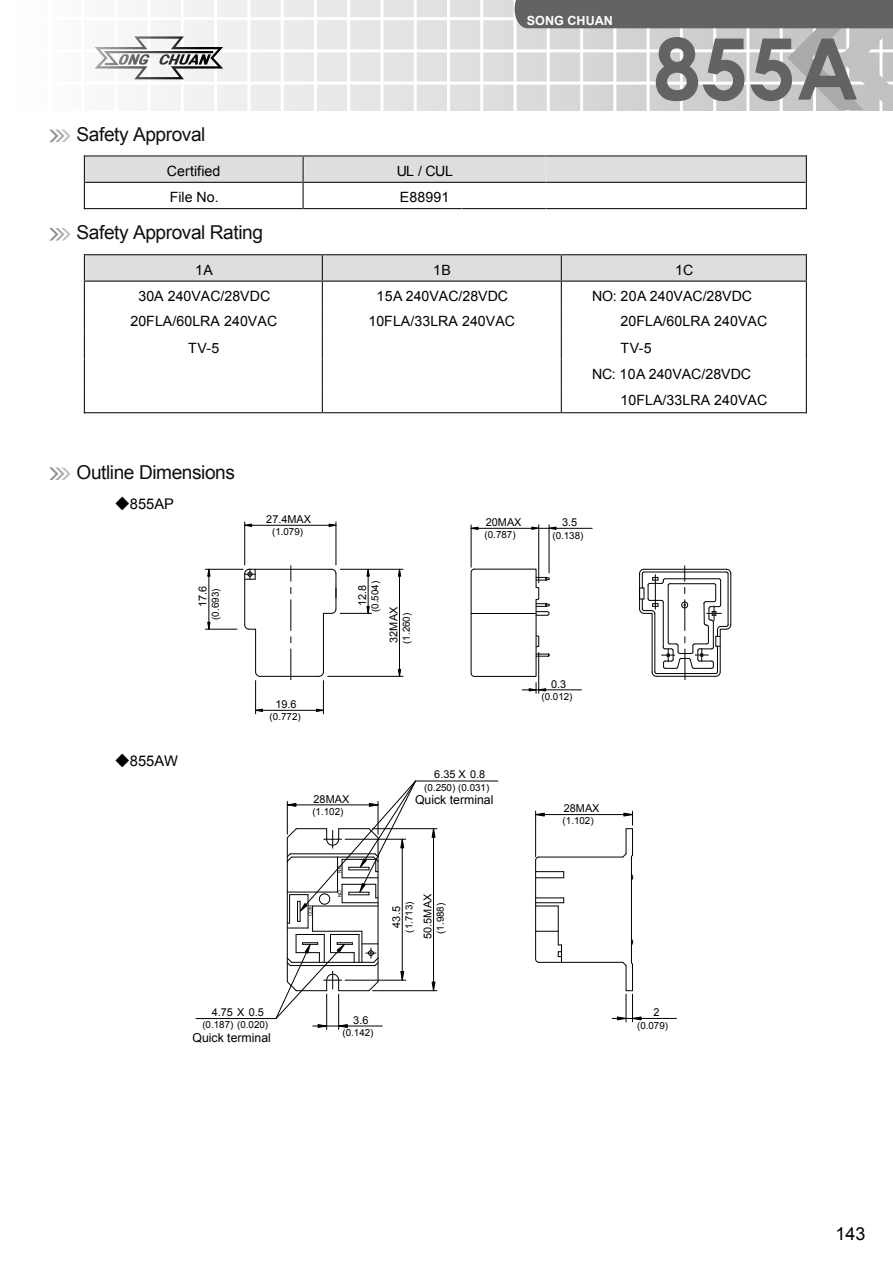
<style>
.page{position:relative;width:893px;height:1263px;background:#fff}
.page>*{position:absolute;margin:0;border:0;box-sizing:border-box;transform-origin:0 0}
.t1{font:700 85.05px "Century Gothic";color:#636363}
.t2{font:19.2px "Arial";letter-spacing:-.025em;color:#101010}
.t3{font:18px "Arial";color:#000}
.t4{font:14.7px "Arial";color:#000}
.t5{font:14.25px "Arial";letter-spacing:.005em;color:#000}
.t6{font:700 12.6px "Arial";color:#fff}
.t7{font:12.3px "Arial";color:#000}
.t8{font:10.95px "Arial";color:#000}
.t9{font:9.75px "Arial";color:#000}
.t10{font:4.8px "Arial";color:#000}
.s1{font-family:"Inn Ming";font-weight:500}
</style>
<div class="page">
<svg style="left:94px;top:0;width:420px;height:110px"></svg>
<hr style="left:13px;top:17px;width:880px;height:3px;background:#fff">
<hr style="left:13px;top:49px;width:880px;height:3px;background:#fff">
<hr style="left:13px;top:82px;width:880px;height:3px;background:#fff">
<hr style="left:480px;top:0;width:3px;height:111px;background:#fff">
<hr style="left:447px;top:0;width:3px;height:111px;background:#fff">
<hr style="left:414px;top:0;width:3px;height:111px;background:#fff">
<hr style="left:380px;top:0;width:3px;height:111px;background:#fff">
<hr style="left:347px;top:0;width:3px;height:111px;background:#fff">
<hr style="left:314px;top:0;width:3px;height:111px;background:#fff">
<hr style="left:281px;top:0;width:3px;height:111px;background:#fff">
<hr style="left:247px;top:0;width:3px;height:111px;background:#fff">
<hr style="left:214px;top:0;width:3px;height:111px;background:#fff">
<hr style="left:181px;top:0;width:3px;height:111px;background:#fff">
<hr style="left:148px;top:0;width:3px;height:111px;background:#fff">
<hr style="left:114px;top:0;width:3px;height:111px;background:#fff">
<svg style="left:95px;top:36px;width:128px;height:43px"></svg>
<svg style="left:515px;top:0;width:378px;height:110px;background:#b6b6b6"></svg>
<svg style="left:49px;top:130px;width:22px;height:12px"></svg>
<svg style="left:49px;top:228px;width:22px;height:13px"></svg>
<svg style="left:49px;top:467px;width:22px;height:13px"></svg>
<svg style="left:84px;top:155px;width:723px;height:54px"></svg>
<svg style="left:84px;top:254px;width:723px;height:159px"></svg>
<svg style="left:639px;top:566px;width:92px;height:114px"></svg>
<hr style="left:249px;top:569px;width:83px;height:1px;background:#000">
<hr style="left:260px;top:676px;width:59px;height:1px;background:#000">
<hr style="left:255px;top:630px;width:1px;height:42px;background:#000">
<hr style="left:244px;top:574px;width:1px;height:51px;background:#000">
<svg style="left:244px;top:569px;width:12px;height:11px"></svg>
<svg style="left:244px;top:624px;width:12px;height:6px"></svg>
<svg style="left:255px;top:671px;width:5px;height:6px"></svg>
<hr style="left:323px;top:614px;width:1px;height:58px;background:#000">
<svg style="left:291px;top:566px;width:1px;height:114px"></svg>
<hr style="left:336px;top:574px;width:1px;height:35px;background:#000">
<svg style="left:323px;top:608px;width:13px;height:6px"></svg>
<svg style="left:319px;top:671px;width:5px;height:6px"></svg>
<hr style="left:336px;top:522px;width:1px;height:43px;background:#000">
<hr style="left:244px;top:522px;width:1px;height:43px;background:#000">
<hr style="left:245px;top:525px;width:91px;height:1px;background:#000">
<svg style="left:329px;top:524px;width:8px;height:3px"></svg>
<svg style="left:244px;top:524px;width:8px;height:3px"></svg>
<hr style="left:340px;top:613px;width:32px;height:1px;background:#000">
<hr style="left:368px;top:569px;width:1px;height:44px;background:#000">
<svg style="left:366px;top:568px;width:4px;height:9px"></svg>
<svg style="left:366px;top:606px;width:4px;height:8px"></svg>
<hr style="left:340px;top:569px;width:63px;height:1px;background:#000">
<hr style="left:328px;top:676px;width:75px;height:1px;background:#000">
<hr style="left:399px;top:569px;width:1px;height:107px;background:#000">
<svg style="left:398px;top:568px;width:3px;height:9px"></svg>
<svg style="left:398px;top:669px;width:3px;height:8px"></svg>
<hr style="left:205px;top:569px;width:38px;height:1px;background:#000">
<hr style="left:205px;top:629px;width:32px;height:1px;background:#000">
<hr style="left:209px;top:569px;width:1px;height:60px;background:#000">
<svg style="left:207px;top:568px;width:3px;height:9px"></svg>
<svg style="left:207px;top:622px;width:3px;height:8px"></svg>
<hr style="left:323px;top:681px;width:1px;height:33px;background:#000">
<hr style="left:255px;top:681px;width:1px;height:33px;background:#000">
<hr style="left:256px;top:710px;width:67px;height:1px;background:#000">
<svg style="left:316px;top:709px;width:8px;height:3px"></svg>
<svg style="left:255px;top:709px;width:8px;height:3px"></svg>
<hr style="left:196px;top:1018px;width:80px;height:1px;background:#000">
<hr style="left:338px;top:994px;width:1px;height:35px;background:#000">
<hr style="left:326px;top:994px;width:1px;height:35px;background:#000">
<svg style="left:275px;top:780px;width:223px;height:248px"></svg>
<hr style="left:535px;top:811px;width:1px;height:46px;background:#000">
<hr style="left:536px;top:814px;width:96px;height:1px;background:#000">
<svg style="left:535px;top:813px;width:10px;height:3px"></svg>
<hr style="left:539px;top:962px;width:84px;height:1px;background:#000">
<hr style="left:539px;top:857px;width:84px;height:1px;background:#000">
<hr style="left:558px;top:906px;width:1px;height:39px;background:#000">
<hr style="left:535px;top:860px;width:1px;height:99px;background:#000">
<svg style="left:536px;top:931px;width:22px;height:1px"></svg>
<svg style="left:536px;top:871px;width:28px;height:7px"></svg>
<svg style="left:536px;top:898px;width:28px;height:9px"></svg>
<svg style="left:558px;top:945px;width:4px;height:17px"></svg>
<hr style="left:631px;top:856px;width:1px;height:107px;background:#000">
<svg style="left:622px;top:811px;width:11px;height:47px"></svg>
<hr style="left:612px;top:1018px;width:64px;height:1px;background:#000">
<svg style="left:617px;top:962px;width:25px;height:60px"></svg>
<svg style="left:471px;top:569px;width:79px;height:108px"></svg>
<hr style="left:471px;top:525px;width:1px;height:42px;background:#000">
<hr style="left:471px;top:528px;width:121px;height:1px;background:#000">
<svg style="left:470px;top:527px;width:8px;height:3px"></svg>
<hr style="left:538px;top:525px;width:1px;height:58px;background:#000">
<hr style="left:549px;top:525px;width:1px;height:48px;background:#000">
<svg style="left:531px;top:526px;width:25px;height:4px"></svg>
<hr style="left:538px;top:652px;width:1px;height:41px;background:#000">
<hr style="left:522px;top:690px;width:59px;height:1px;background:#000">
<svg style="left:529px;top:683px;width:17px;height:10px"></svg>
<p class="t2" style="left:77px;top:123px;width:130px">Safety Approval</p>
<p class="t5" style="left:167px;top:163px;width:55px">Certified</p>
<p class="t5" style="left:397px;top:163px;width:58px">UL / CUL</p>
<p class="t5" style="left:170px;top:189px;width:50px">File No.</p>
<p class="t5" style="left:400px;top:189px;width:51px">E88991</p>
<p class="t2" style="left:77px;top:222px;width:188px">Safety Approval Rating</p>
<p class="t6" style="left:527px;top:14px;width:88px">SONG CHUAN</p>
<p class="t1" style="left:653px;top:15px;width:207px">855A</p>
<p class="t5" style="left:195px;top:261px;width:19px">1A</p>
<p class="t5" style="left:433px;top:261px;width:19px">1B</p>
<p class="t5" style="left:675px;top:261px;width:20px">1C</p>
<p class="t5" style="left:139px;top:288px;width:133px">30A 240VAC/28VDC</p>
<p class="t5" style="left:376px;top:288px;width:133px">15A 240VAC/28VDC</p>
<p class="t5" style="left:592px;top:288px;width:161px">NO: 20A 240VAC/28VDC</p>
<p class="t5" style="left:130px;top:313px;width:148px">20FLA/60LRA 240VAC</p>
<p class="t5" style="left:368px;top:313px;width:148px">10FLA/33LRA 240VAC</p>
<p class="t5" style="left:620px;top:313px;width:148px">20FLA/60LRA 240VAC</p>
<p class="t5" style="left:188px;top:339px;width:33px">TV-5</p>
<p class="t5" style="left:620px;top:339px;width:33px">TV-5</p>
<p class="t5" style="left:592px;top:366px;width:160px">NC: 10A 240VAC/28VDC</p>
<p class="t5" style="left:620px;top:392px;width:148px">10FLA/33LRA 240VAC</p>
<p class="t2" style="left:77px;top:461px;width:160px">Outline Dimensions</p>
<p class="t4" style="left:115px;top:496px;width:60px"><span class="s1">◆</span>855AP</p>
<p class="t8" style="left:197px;top:607px;width:23px;rotate:-90deg">17.6</p>
<p class="t9" style="left:210px;top:620px;width:33px;rotate:-90deg">(0.693)</p>
<p class="t4" style="left:115px;top:752px;width:64px"><span class="s1">◆</span>855AW</p>
<p class="t8" style="left:266px;top:513px;width:46px">27.4MAX</p>
<p class="t9" style="left:272px;top:526px;width:33px">(1.079)</p>
<p class="t9" style="left:370px;top:612px;width:33px;rotate:-90deg">(0.504)</p>
<p class="t8" style="left:356px;top:606px;width:23px;rotate:-90deg">12.8</p>
<p class="t8" style="left:387px;top:643px;width:37px;rotate:-90deg">32MAX</p>
<p class="t9" style="left:401px;top:644px;width:33px;rotate:-90deg">(1.260)</p>
<p class="t8" style="left:486px;top:516px;width:37px">20MAX</p>
<p class="t9" style="left:485px;top:529px;width:33px">(0.787)</p>
<p class="t8" style="left:275px;top:698px;width:23px">19.6</p>
<p class="t9" style="left:270px;top:711px;width:33px">(0.772)</p>
<p class="t8" style="left:314px;top:792px;width:37px">28MAX</p>
<p class="t9" style="left:312px;top:806px;width:33px">(1.102)</p>
<p class="t10" style="left:337px;top:872px;width:8px;rotate:-90deg">NC</p>
<p class="t10" style="left:308px;top:916px;width:13px;rotate:-90deg">COM</p>
<p class="t10" style="left:337px;top:897px;width:9px;rotate:-90deg">NO</p>
<p class="t8" style="left:434px;top:768px;width:52px">6.35 X 0.8</p>
<p class="t9" style="left:424px;top:782px;width:67px">(0.250) (0.031)</p>
<p class="t7" style="left:415px;top:793px;width:80px">Quick terminal</p>
<p class="t8" style="left:421px;top:939px;width:46px;rotate:-90deg">50.5MAX</p>
<p class="t8" style="left:390px;top:927px;width:23px;rotate:-90deg">43.5</p>
<p class="t9" style="left:404px;top:933px;width:33px;rotate:-90deg">(1.713)</p>
<p class="t9" style="left:435px;top:934px;width:33px;rotate:-90deg">(1.988)</p>
<p class="t8" style="left:562px;top:516px;width:17px">3.5</p>
<p class="t9" style="left:552px;top:530px;width:33px">(0.138)</p>
<p class="t8" style="left:551px;top:678px;width:17px">0.3</p>
<p class="t9" style="left:541px;top:691px;width:33px">(0.012)</p>
<p class="t8" style="left:564px;top:802px;width:37px">28MAX</p>
<p class="t9" style="left:563px;top:815px;width:33px">(1.102)</p>
<p class="t8" style="left:212px;top:1006px;width:54px">4.75 X 0.5</p>
<p class="t9" style="left:202px;top:1019px;width:67px">(0.187) (0.020)</p>
<p class="t7" style="left:192px;top:1031px;width:80px">Quick terminal</p>
<p class="t8" style="left:353px;top:1013px;width:17px">3.6</p>
<p class="t9" style="left:342px;top:1027px;width:33px">(0.142)</p>
<p class="t8" style="left:654px;top:1006px;width:8px">2</p>
<p class="t9" style="left:637px;top:1020px;width:33px">(0.079)</p>
<p class="t3" style="left:835px;top:1224px;width:32px">143</p>
</div>
